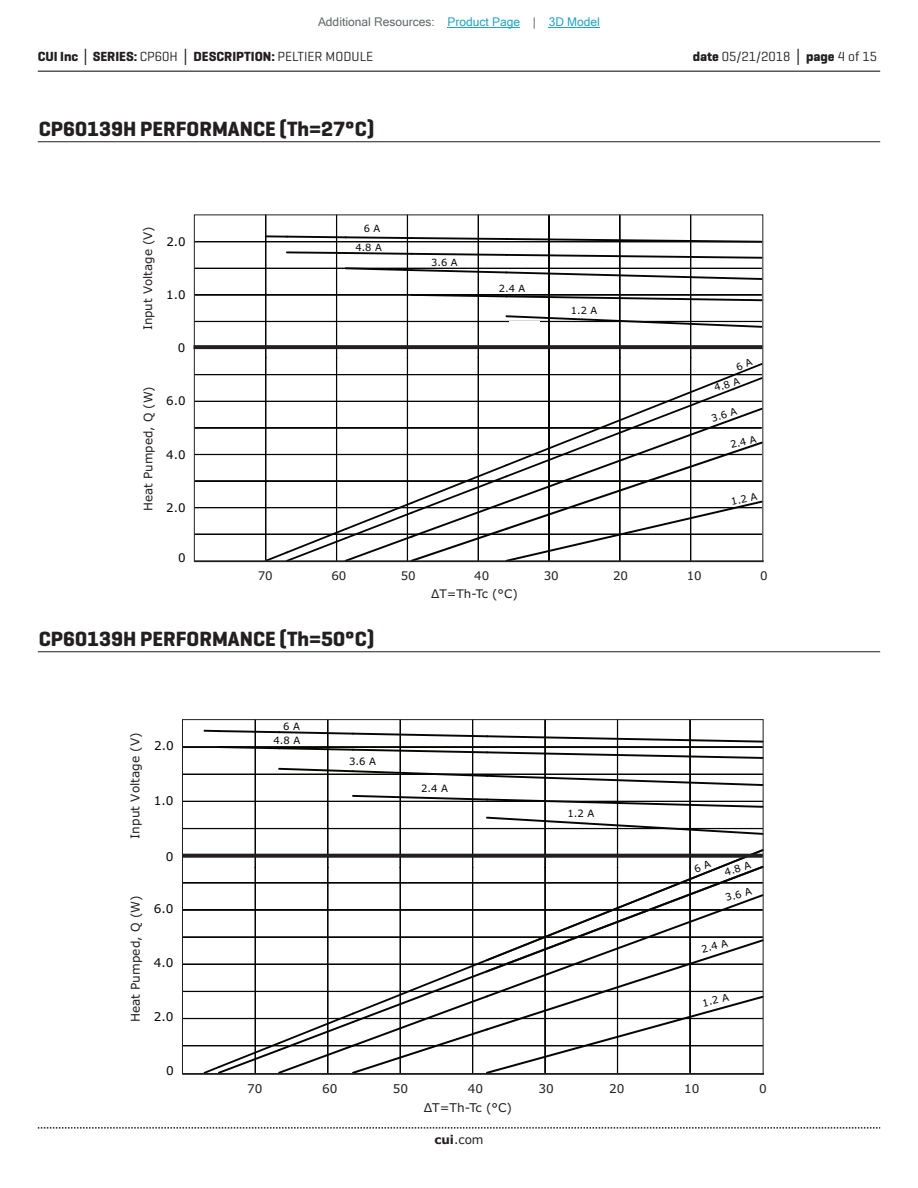
<style>
.page{position:relative;width:918px;height:1188px;background:#fff}
.page>*{position:absolute;margin:0;border:0;box-sizing:border-box;transform-origin:0 0}
.t1{font:700 21px "Geogrotesque";color:#231f20}
.t2{font:700 13.5px "Geogrotesque";color:#231f20}
.t3{font:13.5px "Geogrotesque";color:#231f20}
.t4{font:12.15px "Verdana";color:#231f20}
.t5{font:12.15px "Verdana";color:#050504}
.t6{font:12px "Microsoft Sans Serif";color:#63676b}
.t7{font:12px "Verdana";color:#231f20}
.t8{font:11.85px "Verdana";color:#231f20}
.t9{font:11.85px "Verdana";color:#050504}
.t10{font:10.05px "Verdana";color:#050504}
.t11{font:9.9px "Verdana";color:#050504}
.s1{color:#23a4c6}
.s2{font-family:"Verdana"}
.s3{font-weight:400}
.s4{font-weight:700}
.s5{font-family:"Verdana";font-weight:700}
</style>
<div class="page">
<hr style="left:38px;top:71px;width:842px;height:1px;background:#231f20">
<svg style="left:38px;top:1127px;width:842px;height:2px"></svg>
<hr style="left:38px;top:141px;width:842px;height:1px;background:#231f20">
<hr style="left:38px;top:651px;width:842px;height:1px;background:#231f20">
<hr style="left:448px;top:27px;width:72px;height:1px;background:#23a4c6">
<hr style="left:549px;top:27px;width:51px;height:1px;background:#23a4c6">
<svg style="left:195px;top:215px;width:568px;height:347px"></svg>
<svg style="left:183px;top:720px;width:581px;height:354px"></svg>
<p class="t6" style="left:318px;top:15px;width:283px">Additional Resources: <span class="s1">Product Page</span> | <span class="s1">3D Model</span></p>
<p class="t2" style="left:38px;top:48px;width:337px">CUI Inc <span class="s2">│</span> SERIES: <span class="s3">CP60H</span> <span class="s2">│</span> DESCRIPTION: <span class="s3">PELTIER MODULE</span></p>
<p class="t3" style="left:693px;top:48px;width:186px"><span class="s4">date</span> 05/21/2018 <span class="s5">│</span> <span class="s4">page</span> 4 of 15</p>
<h1 class="t1" style="left:39px;top:116px;width:337px">CP60139H PERFORMANCE (Th=27°C)</h1>
<p class="t8" style="left:140px;top:330px;width:106px;rotate:-90deg">Input Voltage (V)</p>
<p class="t9" style="left:166px;top:233px;width:21px">2.0</p>
<p class="t9" style="left:166px;top:286px;width:21px">1.0</p>
<p class="t9" style="left:178px;top:340px;width:9px">0</p>
<p class="t8" style="left:140px;top:511px;width:126px;rotate:-90deg">Heat Pumped, Q (W)</p>
<p class="t9" style="left:166px;top:393px;width:21px">6.0</p>
<p class="t9" style="left:166px;top:446px;width:21px">4.0</p>
<p class="t9" style="left:166px;top:499px;width:21px">2.0</p>
<p class="t9" style="left:178px;top:550px;width:9px">0</p>
<p class="t11" style="left:364px;top:221px;width:18px">6 A</p>
<p class="t11" style="left:355px;top:240px;width:28px">4.8 A</p>
<p class="t11" style="left:431px;top:256px;width:28px">3.6 A</p>
<p class="t11" style="left:499px;top:281px;width:28px">2.4 A</p>
<p class="t11" style="left:571px;top:304px;width:28px">1.2 A</p>
<p class="t11" style="left:712px;top:381px;width:28px;rotate:-17deg">4.8 A</p>
<p class="t11" style="left:710px;top:412px;width:28px;rotate:-16deg">3.6 A</p>
<p class="t11" style="left:729px;top:438px;width:28px;rotate:-14deg">2.4 A</p>
<p class="t11" style="left:730px;top:495px;width:28px;rotate:-12deg">1.2 A</p>
<p class="t8" style="left:258px;top:568px;width:17px">70</p>
<p class="t8" style="left:331px;top:568px;width:17px">60</p>
<p class="t8" style="left:401px;top:568px;width:17px">50</p>
<p class="t8" style="left:474px;top:568px;width:17px">40</p>
<p class="t8" style="left:544px;top:568px;width:17px">30</p>
<p class="t8" style="left:613px;top:568px;width:17px">20</p>
<p class="t8" style="left:687px;top:568px;width:17px">10</p>
<p class="t8" style="left:760px;top:568px;width:9px">0</p>
<h1 class="t1" style="left:39px;top:626px;width:337px">CP60139H PERFORMANCE (Th=50°C)</h1>
<p class="t4" style="left:127px;top:839px;width:108px;rotate:-90deg">Input Voltage (V)</p>
<p class="t5" style="left:154px;top:738px;width:21px">2.0</p>
<p class="t5" style="left:154px;top:792px;width:21px">1.0</p>
<p class="t5" style="left:166px;top:848px;width:9px">0</p>
<p class="t4" style="left:127px;top:1022px;width:128px;rotate:-90deg">Heat Pumped, Q (W)</p>
<p class="t5" style="left:154px;top:900px;width:21px">6.0</p>
<p class="t5" style="left:154px;top:955px;width:21px">4.0</p>
<p class="t5" style="left:154px;top:1008px;width:21px">2.0</p>
<p class="t5" style="left:166px;top:1062px;width:9px">0</p>
<p class="t10" style="left:283px;top:719px;width:18px">6 A</p>
<p class="t10" style="left:273px;top:734px;width:28px">4.8 A</p>
<p class="t10" style="left:349px;top:755px;width:28px">3.6 A</p>
<p class="t8" style="left:431px;top:586px;width:88px">ΔT=Th-Tc (°C)</p>
<p class="t10" style="left:421px;top:781px;width:28px">2.4 A</p>
<p class="t10" style="left:568px;top:807px;width:28px">1.2 A</p>
<p class="t10" style="left:723px;top:866px;width:28px;rotate:-17deg">4.8 A</p>
<p class="t10" style="left:724px;top:891px;width:28px;rotate:-16deg">3.6 A</p>
<p class="t10" style="left:700px;top:943px;width:28px;rotate:-14deg">2.4 A</p>
<p class="t10" style="left:701px;top:996px;width:28px;rotate:-12deg">1.2 A</p>
<p class="t4" style="left:247px;top:1080px;width:17px">70</p>
<p class="t4" style="left:322px;top:1080px;width:17px">60</p>
<p class="t4" style="left:393px;top:1080px;width:17px">50</p>
<p class="t4" style="left:468px;top:1080px;width:17px">40</p>
<p class="t4" style="left:539px;top:1080px;width:17px">30</p>
<p class="t4" style="left:609px;top:1080px;width:17px">20</p>
<p class="t4" style="left:684px;top:1080px;width:17px">10</p>
<p class="t4" style="left:759px;top:1080px;width:9px">0</p>
<p class="t4" style="left:424px;top:1099px;width:90px">ΔT=Th-Tc (°C)</p>
<p class="t7" style="left:434px;top:1131px;width:51px"><span class="s4">cui</span>.com</p>
</div>
